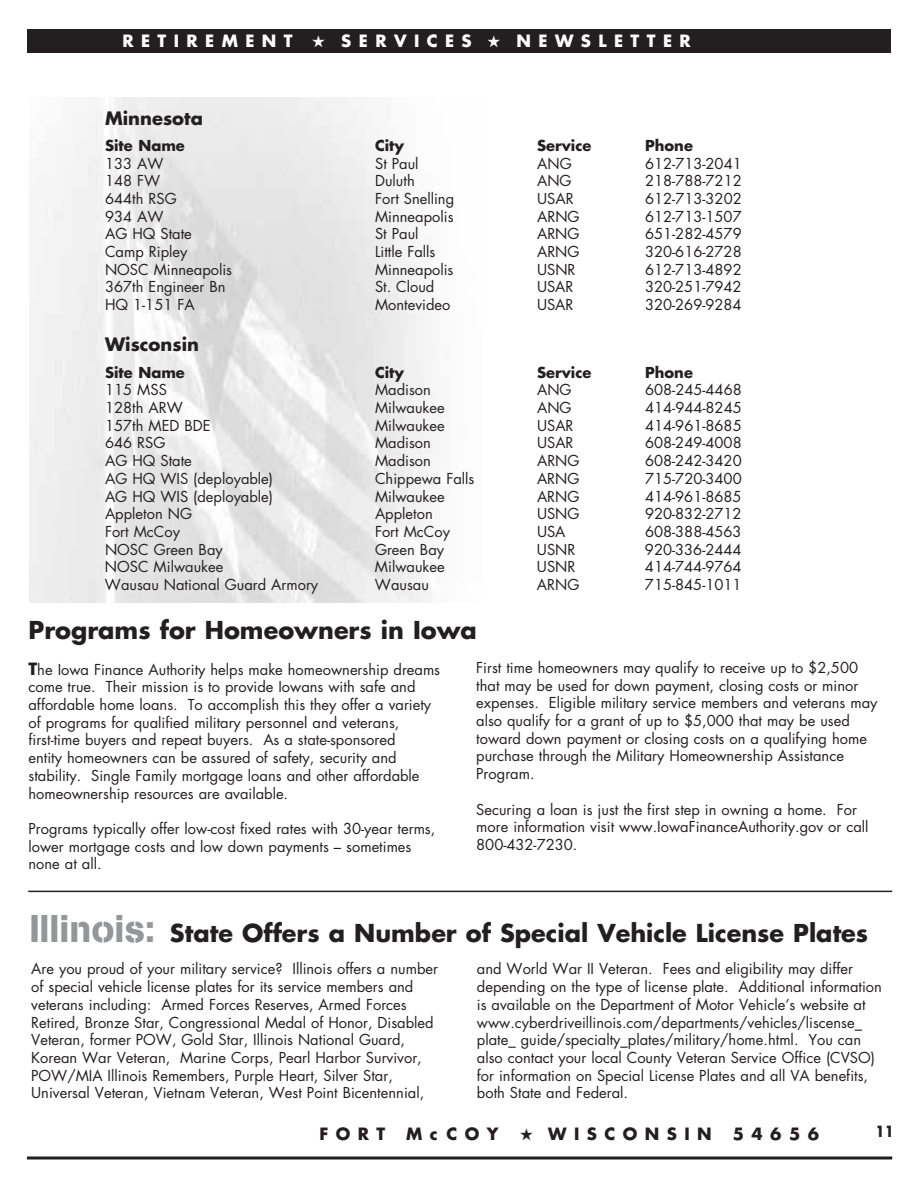
<style>
.page{position:relative;width:918px;height:1188px;background:#fff}
.page>*{position:absolute;margin:0;border:0;box-sizing:border-box;transform-origin:0 0}
.t1{font:700 24px "Futura";color:#231f20}
.t2{font:700 18px "Futura";color:#231f20}
.t3{font:700 16.5px "Futura";letter-spacing:.45em;color:#fff}
.t4{font:700 16.5px "Futura";letter-spacing:.45em;color:#231f20}
.t5{font:700 15px "Futura";color:#231f20;scale:.9 1}
.t6{font:14.7px/17.7px "Futura";color:#231f20}
.t7{font:700 14.7px "Futura";color:#231f20}
.s1{font-weight:700;font-size:16.5px}
.s2{font-family:"Cargo D";font-weight:400;font-size:40.5px;color:#949698}
</style>
<div class="page">
<div style="left:27px;top:29px;width:864px;height:24px;background:#231f20"></div>
<svg style="left:27px;top:1156px;width:865px;height:4px;background:#595657"></svg>
<hr style="left:28px;top:891px;width:864px;height:1px;background:#231f20">
<p class="t3" style="left:123px;top:29px;width:570px">RETIREMENT ★ SERVICES ★ NEWSLETTER</p>
<p class="t2" style="left:105px;top:105px;width:99px">Minnesota</p>
<p class="t7" style="left:105px;top:135px;width:81px">Site Name</p>
<p class="t7" style="left:375px;top:135px;width:31px">City</p>
<p class="t7" style="left:537px;top:135px;width:56px">Service</p>
<p class="t7" style="left:645px;top:135px;width:49px">Phone</p>
<p class="t6" style="left:105px;top:154px;width:60px">133 AW</p>
<p class="t6" style="left:375px;top:154px;width:45px">St Paul</p>
<p class="t6" style="left:537px;top:154px;width:36px">ANG</p>
<p class="t6" style="left:645px;top:154px;width:98px">612-713-2041</p>
<p class="t6" style="left:105px;top:172px;width:57px">148 FW</p>
<p class="t6" style="left:375px;top:172px;width:41px">Duluth</p>
<p class="t6" style="left:537px;top:172px;width:36px">ANG</p>
<p class="t6" style="left:645px;top:172px;width:98px">218-788-7212</p>
<p class="t6" style="left:105px;top:189px;width:73px">644th RSG</p>
<p class="t6" style="left:375px;top:189px;width:81px">Fort Snelling</p>
<p class="t6" style="left:537px;top:189px;width:38px">USAR</p>
<p class="t6" style="left:645px;top:189px;width:98px">612-713-3202</p>
<p class="t6" style="left:105px;top:207px;width:60px">934 AW</p>
<p class="t6" style="left:375px;top:207px;width:80px">Minneapolis</p>
<p class="t6" style="left:537px;top:207px;width:44px">ARNG</p>
<p class="t6" style="left:645px;top:207px;width:98px">612-713-1507</p>
<p class="t6" style="left:105px;top:225px;width:88px">AG HQ State</p>
<p class="t6" style="left:375px;top:225px;width:45px">St Paul</p>
<p class="t6" style="left:537px;top:225px;width:44px">ARNG</p>
<p class="t6" style="left:645px;top:225px;width:98px">651-282-4579</p>
<p class="t6" style="left:105px;top:243px;width:84px">Camp Ripley</p>
<p class="t6" style="left:375px;top:243px;width:62px">Little Falls</p>
<p class="t6" style="left:537px;top:243px;width:44px">ARNG</p>
<p class="t6" style="left:645px;top:243px;width:98px">320-616-2728</p>
<p class="t6" style="left:105px;top:260px;width:129px">NOSC Minneapolis</p>
<p class="t6" style="left:375px;top:260px;width:80px">Minneapolis</p>
<p class="t6" style="left:537px;top:260px;width:40px">USNR</p>
<p class="t6" style="left:645px;top:260px;width:98px">612-713-4892</p>
<p class="t6" style="left:105px;top:278px;width:122px">367th Engineer Bn</p>
<p class="t6" style="left:375px;top:278px;width:61px">St. Cloud</p>
<p class="t6" style="left:537px;top:278px;width:38px">USAR</p>
<p class="t6" style="left:645px;top:278px;width:98px">320-251-7942</p>
<p class="t6" style="left:105px;top:296px;width:91px">HQ 1-151 FA</p>
<p class="t6" style="left:375px;top:296px;width:77px">Montevideo</p>
<p class="t6" style="left:537px;top:296px;width:38px">USAR</p>
<p class="t6" style="left:645px;top:296px;width:98px">320-269-9284</p>
<p class="t2" style="left:105px;top:331px;width:95px">Wisconsin</p>
<p class="t7" style="left:105px;top:362px;width:81px">Site Name</p>
<p class="t7" style="left:375px;top:362px;width:31px">City</p>
<p class="t7" style="left:537px;top:362px;width:56px">Service</p>
<p class="t7" style="left:645px;top:362px;width:49px">Phone</p>
<p class="t6" style="left:105px;top:381px;width:63px">115 MSS</p>
<p class="t6" style="left:375px;top:381px;width:57px">Madison</p>
<p class="t6" style="left:537px;top:381px;width:36px">ANG</p>
<p class="t6" style="left:645px;top:381px;width:98px">608-245-4468</p>
<p class="t6" style="left:105px;top:399px;width:79px">128th ARW</p>
<p class="t6" style="left:375px;top:399px;width:71px">Milwaukee</p>
<p class="t6" style="left:537px;top:399px;width:36px">ANG</p>
<p class="t6" style="left:645px;top:399px;width:98px">414-944-8245</p>
<p class="t6" style="left:105px;top:416px;width:107px">157th MED BDE</p>
<p class="t6" style="left:375px;top:416px;width:71px">Milwaukee</p>
<p class="t6" style="left:537px;top:416px;width:38px">USAR</p>
<p class="t6" style="left:645px;top:416px;width:98px">414-961-8685</p>
<p class="t6" style="left:105px;top:434px;width:62px">646 RSG</p>
<p class="t6" style="left:375px;top:434px;width:57px">Madison</p>
<p class="t6" style="left:537px;top:434px;width:38px">USAR</p>
<p class="t6" style="left:645px;top:434px;width:98px">608-249-4008</p>
<p class="t6" style="left:105px;top:452px;width:88px">AG HQ State</p>
<p class="t6" style="left:375px;top:452px;width:57px">Madison</p>
<p class="t6" style="left:537px;top:452px;width:44px">ARNG</p>
<p class="t6" style="left:645px;top:452px;width:98px">608-242-3420</p>
<p class="t6" style="left:105px;top:469px;width:170px">AG HQ WIS (deployable)</p>
<p class="t6" style="left:375px;top:469px;width:101px">Chippewa Falls</p>
<p class="t6" style="left:537px;top:469px;width:44px">ARNG</p>
<p class="t6" style="left:645px;top:469px;width:98px">715-720-3400</p>
<p class="t6" style="left:105px;top:487px;width:170px">AG HQ WIS (deployable)</p>
<p class="t6" style="left:375px;top:487px;width:71px">Milwaukee</p>
<p class="t6" style="left:537px;top:487px;width:44px">ARNG</p>
<p class="t6" style="left:645px;top:487px;width:98px">414-961-8685</p>
<p class="t6" style="left:105px;top:505px;width:89px">Appleton NG</p>
<p class="t6" style="left:375px;top:505px;width:59px">Appleton</p>
<p class="t6" style="left:537px;top:505px;width:44px">USNG</p>
<p class="t6" style="left:645px;top:505px;width:98px">920-832-2712</p>
<p class="t6" style="left:105px;top:522px;width:77px">Fort McCoy</p>
<p class="t6" style="left:375px;top:522px;width:77px">Fort McCoy</p>
<p class="t6" style="left:537px;top:522px;width:30px">USA</p>
<p class="t6" style="left:645px;top:522px;width:98px">608-388-4563</p>
<p class="t6" style="left:105px;top:540px;width:119px">NOSC Green Bay</p>
<p class="t6" style="left:375px;top:540px;width:71px">Green Bay</p>
<p class="t6" style="left:537px;top:540px;width:40px">USNR</p>
<p class="t6" style="left:645px;top:540px;width:98px">920-336-2444</p>
<p class="t6" style="left:105px;top:558px;width:120px">NOSC Milwaukee</p>
<p class="t6" style="left:375px;top:558px;width:71px">Milwaukee</p>
<p class="t6" style="left:537px;top:558px;width:40px">USNR</p>
<p class="t6" style="left:645px;top:558px;width:98px">414-744-9764</p>
<p class="t6" style="left:105px;top:576px;width:215px">Wausau National Guard Armory</p>
<p class="t6" style="left:375px;top:576px;width:55px">Wausau</p>
<p class="t6" style="left:537px;top:576px;width:44px">ARNG</p>
<p class="t6" style="left:645px;top:576px;width:98px">715-845-1011</p>
<h1 class="t1" style="left:28px;top:614px;width:450px">Programs for Homeowners in Iowa</h1>
<p class="t6" style="left:28px;top:660px;width:413px"><span class="s1">T</span>he Iowa Finance Authority helps make homeownership dreams come true. Their mission is to provide Iowans with safe and affordable home loans. To accomplish this they offer a variety of programs for qualified military personnel and veterans, first-time buyers and repeat buyers. As a state-sponsored<br>entity homeowners can be assured of safety, security and stability. Single Family mortgage loans and other affordable homeownership resources are available.</p>
<p class="t6" style="left:29px;top:819px;width:408px">Programs typically offer low-cost fixed rates with 30-year terms, lower mortgage costs and low down payments – sometimes none at all.</p>
<p class="t6" style="left:476px;top:658px;width:403px">First time homeowners may qualify to receive up to $2,500 that may be used for down payment, closing costs or minor expenses. Eligible military service members and veterans may also qualify for a grant of up to $5,000 that may be used toward down payment or closing costs on a qualifying home purchase through the Military Homeownership Assistance Program.</p>
<p class="t6" style="left:476px;top:800px;width:394px">Securing a loan is just the first step in owning a home. For more information visit www.IowaFinanceAuthority.gov or call<br>800-432-7230.</p>
<h1 class="t1" style="left:30px;top:916px;width:840px"><span class="s2">Illinois:</span> State Offers a Number of Special Vehicle License Plates</h1>
<p class="t6" style="left:31px;top:960px;width:408px">Are you proud of your military service? Illinois offers a number of special vehicle license plates for its service members and veterans including: Armed Forces Reserves, Armed Forces Retired, Bronze Star, Congressional Medal of Honor, Disabled Veteran, former POW, Gold Star, Illinois National Guard, Korean War Veteran, Marine Corps, Pearl Harbor Survivor, POW/MIA Illinois Remembers, Purple Heart, Silver Star, Universal Veteran, Vietnam Veteran, West Point Bicentennial,</p>
<p class="t6" style="left:477px;top:960px;width:407px">and World War II Veteran. Fees and eligibility may differ depending on the type of license plate. Additional information is available on the Department of Motor Vehicle’s website at www.cyberdriveillinois.com/departments/vehicles/liscense_ plate_ guide/specialty_plates/military/home.html. You can also contact your local County Veteran Service Office (CVSO) for information on Special License Plates and all VA benefits, both State and Federal.</p>
<p class="t4" style="left:319px;top:1122px;width:67px">FORT</p>
<p class="t4" style="left:406px;top:1122px;width:94px">McCOY</p>
<p class="t4" style="left:520px;top:1122px;width:193px">★ WISCONSIN</p>
<p class="t4" style="left:733px;top:1122px;width:88px">54656</p>
<p class="t5" style="left:875px;top:1121px;width:22px">11</p>
</div>
